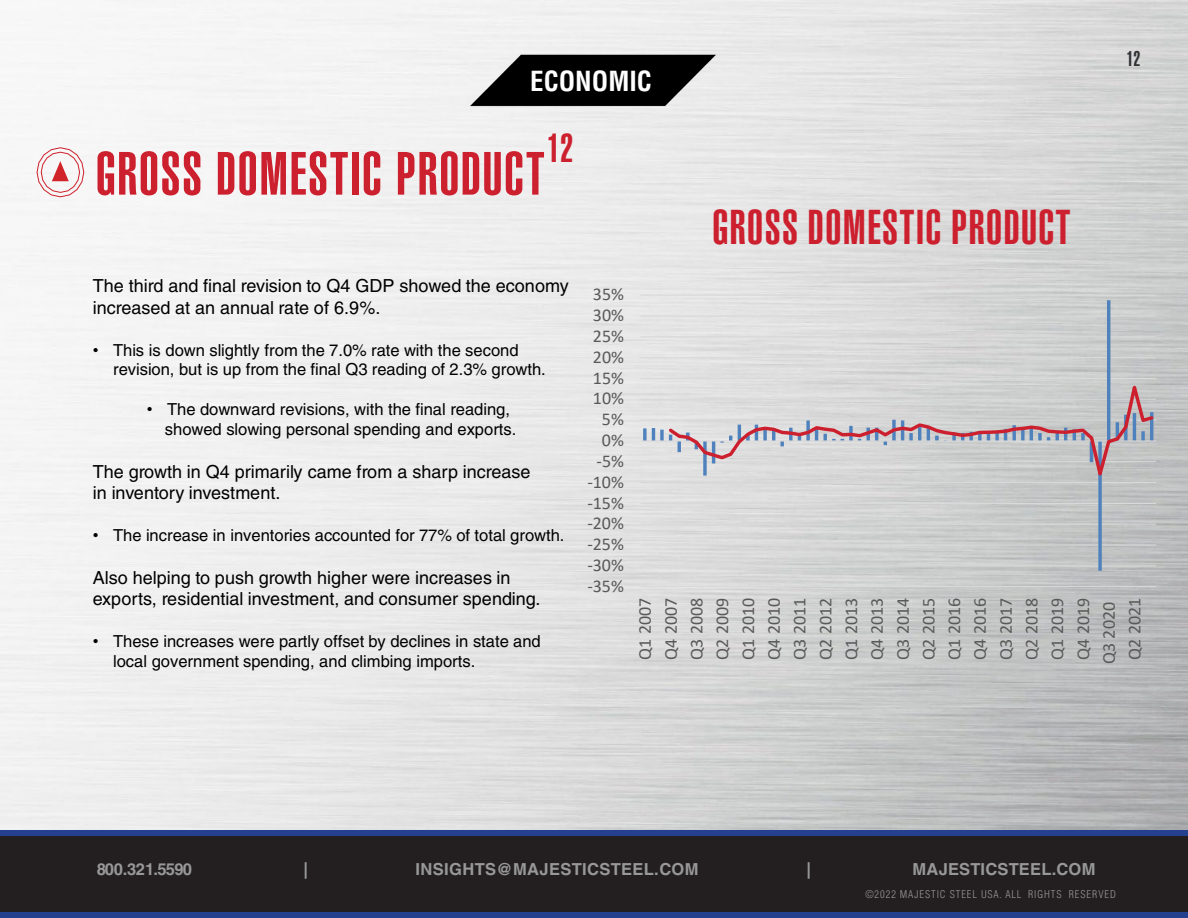
<style>
.page{position:relative;width:1188px;height:918px;background:#fff}
.page>*{position:absolute;margin:0;border:0;box-sizing:border-box;transform-origin:0 0}
.t1{font:60px "Helvetica LT Std Ultra Comp";letter-spacing:.025em;color:#cd202f}
.t2{font:48px "Helvetica LT Std Ultra Comp";letter-spacing:.03em;color:#cd202f}
.t3{font:39.9px "Helvetica LT Std Ultra Comp";color:#cd202f}
.t4{font:700 condensed 27px "Helvetica LT Std";color:#fff}
.t5{font:21px "Helvetica LT Std Ultra Comp";color:#303335}
.t6{font:18px/21.6px "Helvetica LT Std";color:#000}
.t7{font:18px "Calibri";letter-spacing:.005em;color:#595959}
.t8{font:16.5px/19.8px "Helvetica LT Std";color:#000}
.t9{font:700 16.5px "Helvetica LT Std";letter-spacing:.015em;color:#989899}
.t10{font:700 16.5px "Helvetica LT Std";letter-spacing:-.045em;color:#989899}
.t11{font:300 condensed 10.5px "Helvetica LT Std";letter-spacing:.09em;color:#989899}
.s1{font-family:"Arial"}
</style>
<div class="page">
<img style="left:469px;top:26px;width:250px;height:106px">
<div style="left:0;top:833px;width:1188px;height:82px;background:#231f20"></div>
<div style="left:0;top:912px;width:1188px;height:6px;background:#25408f"></div>
<div style="left:0;top:830px;width:1188px;height:6px;background:#25408f"></div>
<svg style="left:36px;top:147px;width:49px;height:51px"></svg>
<hr style="left:640px;top:586px;width:516px;height:1px;background:#d9d9d9">
<hr style="left:640px;top:565px;width:516px;height:1px;background:#d9d9d9">
<hr style="left:640px;top:545px;width:516px;height:1px;background:#d9d9d9">
<hr style="left:640px;top:524px;width:516px;height:1px;background:#d9d9d9">
<hr style="left:640px;top:503px;width:516px;height:1px;background:#d9d9d9">
<hr style="left:640px;top:482px;width:516px;height:1px;background:#d9d9d9">
<hr style="left:640px;top:461px;width:516px;height:1px;background:#d9d9d9">
<hr style="left:640px;top:420px;width:516px;height:1px;background:#d9d9d9">
<hr style="left:640px;top:399px;width:516px;height:1px;background:#d9d9d9">
<hr style="left:640px;top:378px;width:516px;height:1px;background:#d9d9d9">
<hr style="left:640px;top:357px;width:516px;height:1px;background:#d9d9d9">
<hr style="left:640px;top:336px;width:516px;height:1px;background:#d9d9d9">
<hr style="left:640px;top:316px;width:516px;height:1px;background:#d9d9d9">
<hr style="left:640px;top:295px;width:516px;height:1px;background:#d9d9d9">
<svg style="left:643px;top:428px;width:4px;height:12px"></svg>
<svg style="left:652px;top:428px;width:3px;height:12px"></svg>
<svg style="left:660px;top:430px;width:4px;height:10px"></svg>
<svg style="left:1098px;top:488px;width:4px;height:83px"></svg>
<hr style="left:1107px;top:300px;width:3px;height:141px;background:#4f81bd">
<hr style="left:640px;top:440px;width:516px;height:2px;background:#d9d9d9">
<svg style="left:666px;top:373px;width:490px;height:115px;background:#cecacd"></svg>
<h1 class="t4" style="left:530px;top:64px;width:123px">ECONOMIC</h1>
<h1 class="t3" style="left:547px;top:125px;width:28px">12</h1>
<h1 class="t1" style="left:96px;top:139px;width:450px">GROSS DOMESTIC PRODUCT</h1>
<p class="t2" style="left:712px;top:199px;width:360px">GROSS DOMESTIC PRODUCT</p>
<p class="t5" style="left:1126px;top:47px;width:16px">12</p>
<h1 class="t6" style="left:93px;top:275px;width:478px">The third and final revision to Q4 GDP showed the economy increased at an annual rate of 6.9%.</h1>
<p class="t8" style="left:113px;top:340px;width:434px;text-indent:-20px"><span class="s1">•</span> This is down slightly from the 7.0% rate with the second revision, but is up from the final Q3 reading of 2.3% growth.</p>
<p class="t8" style="left:147px;top:399px;width:365px"><span class="s1">•</span> The downward revisions, with the final reading,</p>
<p class="t8" style="left:165px;top:419px;width:353px">showed slowing personal spending and exports.</p>
<h1 class="t6" style="left:93px;top:460px;width:439px">The growth in Q4 primarily came from a sharp increase</h1>
<h1 class="t6" style="left:93px;top:482px;width:189px">in inventory investment.</h1>
<p class="t8" style="left:93px;top:525px;width:473px"><span class="s1">•</span> The increase in inventories accounted for 77% of total growth.</p>
<h1 class="t6" style="left:93px;top:567px;width:449px">Also helping to push growth higher were increases in exports, residential investment, and consumer spending.</h1>
<p class="t8" style="left:113px;top:631px;width:429px;text-indent:-20px"><span class="s1">•</span> These increases were partly offset by declines in state and local government spending, and climbing imports.</p>
<p class="t7" style="left:593px;top:282px;width:33px">35%</p>
<p class="t7" style="left:593px;top:303px;width:33px">30%</p>
<p class="t7" style="left:593px;top:323px;width:33px">25%</p>
<p class="t7" style="left:593px;top:344px;width:33px">20%</p>
<p class="t7" style="left:593px;top:365px;width:33px">15%</p>
<p class="t7" style="left:593px;top:386px;width:33px">10%</p>
<p class="t7" style="left:602px;top:407px;width:24px">5%</p>
<p class="t7" style="left:602px;top:428px;width:24px">0%</p>
<p class="t7" style="left:596px;top:448px;width:29px">-5%</p>
<p class="t7" style="left:587px;top:469px;width:38px">-10%</p>
<p class="t7" style="left:587px;top:490px;width:38px">-15%</p>
<p class="t7" style="left:587px;top:511px;width:38px">-20%</p>
<p class="t7" style="left:587px;top:532px;width:38px">-25%</p>
<p class="t7" style="left:587px;top:553px;width:38px">-30%</p>
<p class="t7" style="left:587px;top:573px;width:38px">-35%</p>
<p class="t7" style="left:632px;top:660px;width:63px;rotate:-90deg">Q1 2007</p>
<p class="t7" style="left:658px;top:660px;width:63px;rotate:-90deg">Q4 2007</p>
<p class="t7" style="left:684px;top:660px;width:63px;rotate:-90deg">Q3 2008</p>
<p class="t7" style="left:710px;top:660px;width:63px;rotate:-90deg">Q2 2009</p>
<p class="t7" style="left:736px;top:660px;width:63px;rotate:-90deg">Q1 2010</p>
<p class="t7" style="left:761px;top:660px;width:63px;rotate:-90deg">Q4 2010</p>
<p class="t7" style="left:787px;top:660px;width:63px;rotate:-90deg">Q3 2011</p>
<p class="t7" style="left:813px;top:660px;width:63px;rotate:-90deg">Q2 2012</p>
<p class="t7" style="left:839px;top:660px;width:63px;rotate:-90deg">Q1 2013</p>
<p class="t7" style="left:864px;top:660px;width:63px;rotate:-90deg">Q4 2013</p>
<p class="t7" style="left:890px;top:660px;width:63px;rotate:-90deg">Q3 2014</p>
<p class="t7" style="left:916px;top:660px;width:63px;rotate:-90deg">Q2 2015</p>
<p class="t7" style="left:942px;top:660px;width:63px;rotate:-90deg">Q1 2016</p>
<p class="t7" style="left:968px;top:660px;width:63px;rotate:-90deg">Q4 2016</p>
<p class="t7" style="left:993px;top:660px;width:63px;rotate:-90deg">Q3 2017</p>
<p class="t7" style="left:1019px;top:660px;width:63px;rotate:-90deg">Q2 2018</p>
<p class="t7" style="left:1045px;top:660px;width:63px;rotate:-90deg">Q1 2019</p>
<p class="t7" style="left:1071px;top:660px;width:63px;rotate:-90deg">Q4 2019</p>
<p class="t7" style="left:1096px;top:664px;width:63px;rotate:-90deg">Q3 2020</p>
<p class="t7" style="left:1122px;top:660px;width:63px;rotate:-90deg">Q2 2021</p>
<p class="t10" style="left:97px;top:859px;width:97px">800.321.5590</p>
<p class="t9" style="left:303px;top:859px;width:6px">|</p>
<p class="t9" style="left:415px;top:859px;width:285px">INSIGHTS@MAJESTICSTEEL.COM</p>
<p class="t9" style="left:807px;top:859px;width:6px">|</p>
<p class="t9" style="left:913px;top:859px;width:184px">MAJESTICSTEEL.COM</p>
<p class="t11" style="left:865px;top:888px;width:252px">©2022 MAJESTIC STEEL USA. ALL RIGHTS RESERVED</p>
</div>
